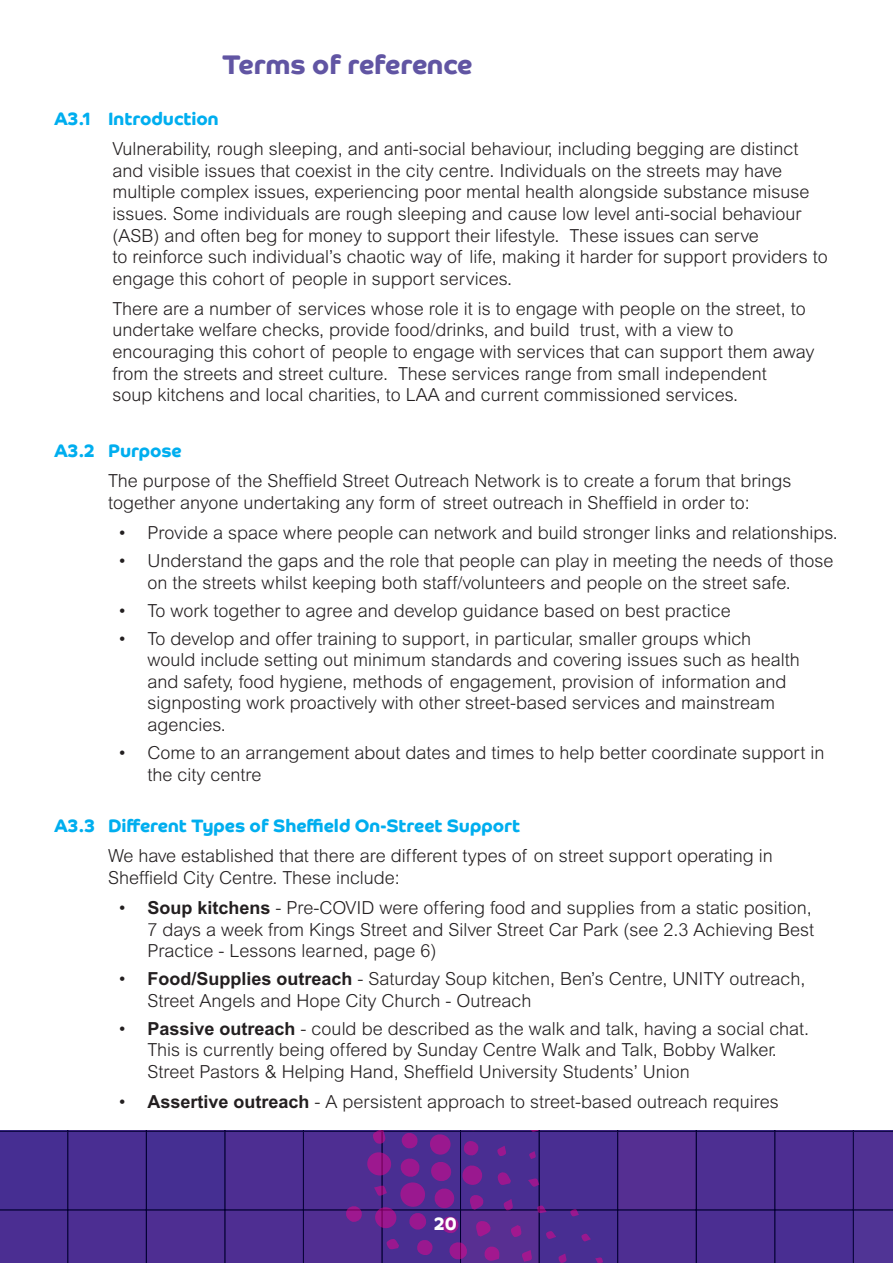
<style>
.page{position:relative;width:893px;height:1263px;background:#fff}
.page>*{position:absolute;margin:0;border:0;box-sizing:border-box;transform-origin:0 0}
.t1{font:700 27px "Co Headline";color:#6155a3}
.t2{font:300 18px/21.6px "Arial";color:#231f20}
.t3{font:700 18px "Co Headline";color:#00aeef}
.t4{font:700 18px "Co Headline";color:#fff}
.s1{font-weight:700}
</style>
<div class="page">
<svg style="left:0;top:1130px;width:893px;height:133px;background:#4d2b8e"></svg>
<h1 class="t1" style="left:223px;top:49px;width:251px">Terms of reference</h1>
<p class="t3" style="left:54px;top:108px;width:166px">A3.1 Introduction</p>
<p class="t2" style="left:113px;top:138px;width:717px">Vulnerability, rough sleeping, and anti-social behaviour, including begging are distinct and visible issues that coexist in the city centre. Individuals on the streets may have multiple complex issues, experiencing poor mental health alongside substance misuse issues. Some individuals are rough sleeping and cause low level anti-social behaviour (ASB) and often beg for money to support their lifestyle. These issues can serve<br>to reinforce such individual’s chaotic way of life, making it harder for support providers to engage this cohort of people in support services.</p>
<p class="t2" style="left:113px;top:298px;width:703px">There are a number of services whose role it is to engage with people on the street, to undertake welfare checks, provide food/drinks, and build trust, with a view to encouraging this cohort of people to engage with services that can support them away from the streets and street culture. These services range from small independent<br>soup kitchens and local charities, to LAA and current commissioned services.</p>
<p class="t3" style="left:54px;top:440px;width:129px">A3.2 Purpose</p>
<p class="t2" style="left:108px;top:470px;width:685px">The purpose of the Sheffield Street Outreach Network is to create a forum that brings together anyone undertaking any form of street outreach in Sheffield in order to:</p>
<p class="t2" style="left:118px;top:522px;width:722px">• Provide a space where people can network and build stronger links and relationships.</p>
<p class="t2" style="left:148px;top:550px;width:687px;text-indent:-30px">• Understand the gaps and the role that people can play in meeting the needs of those on the streets whilst keeping both staff/volunteers and people on the street safe.</p>
<p class="t2" style="left:118px;top:599px;width:614px">• To work together to agree and develop guidance based on best practice</p>
<p class="t2" style="left:148px;top:627px;width:654px;text-indent:-30px">• To develop and offer training to support, in particular, smaller groups which would include setting out minimum standards and covering issues such as health and safety, food hygiene, methods of engagement, provision of information and signposting work proactively with other street-based services and mainstream agencies.</p>
<p class="t2" style="left:148px;top:742px;width:678px;text-indent:-30px">• Come to an arrangement about dates and times to help better coordinate support in the city centre</p>
<p class="t3" style="left:54px;top:815px;width:468px">A3.3 Different Types of Sheffield On-Street Support</p>
<p class="t2" style="left:108px;top:845px;width:666px">We have established that there are different types of on street support operating in<br>Sheffield City Centre. These include:</p>
<p class="t2" style="left:148px;top:897px;width:668px;text-indent:-30px">• <span class="s1">Soup kitchens</span> - Pre-COVID were offering food and supplies from a static position,<br>7 days a week from Kings Street and Silver Street Car Park (see 2.3 Achieving Best<br>Practice - Lessons learned, page 6)</p>
<p class="t2" style="left:148px;top:968px;width:659px;text-indent:-30px">• <span class="s1">Food/Supplies outreach</span> - Saturday Soup kitchen, Ben’s Centre, UNITY outreach,<br>Street Angels and Hope City Church - Outreach</p>
<p class="t2" style="left:148px;top:1018px;width:663px;text-indent:-30px">• <span class="s1">Passive outreach</span> - could be described as the walk and talk, having a social chat.<br>This is currently being offered by Sunday Centre Walk and Talk, Bobby Walker.<br>Street Pastors &amp; Helping Hand, Sheffield University Students’ Union</p>
<p class="t2" style="left:118px;top:1091px;width:663px">• <span class="s1">Assertive outreach</span> - A persistent approach to street-based outreach requires</p>
<p class="t4" style="left:435px;top:1213px;width:24px">20</p>
</div>
